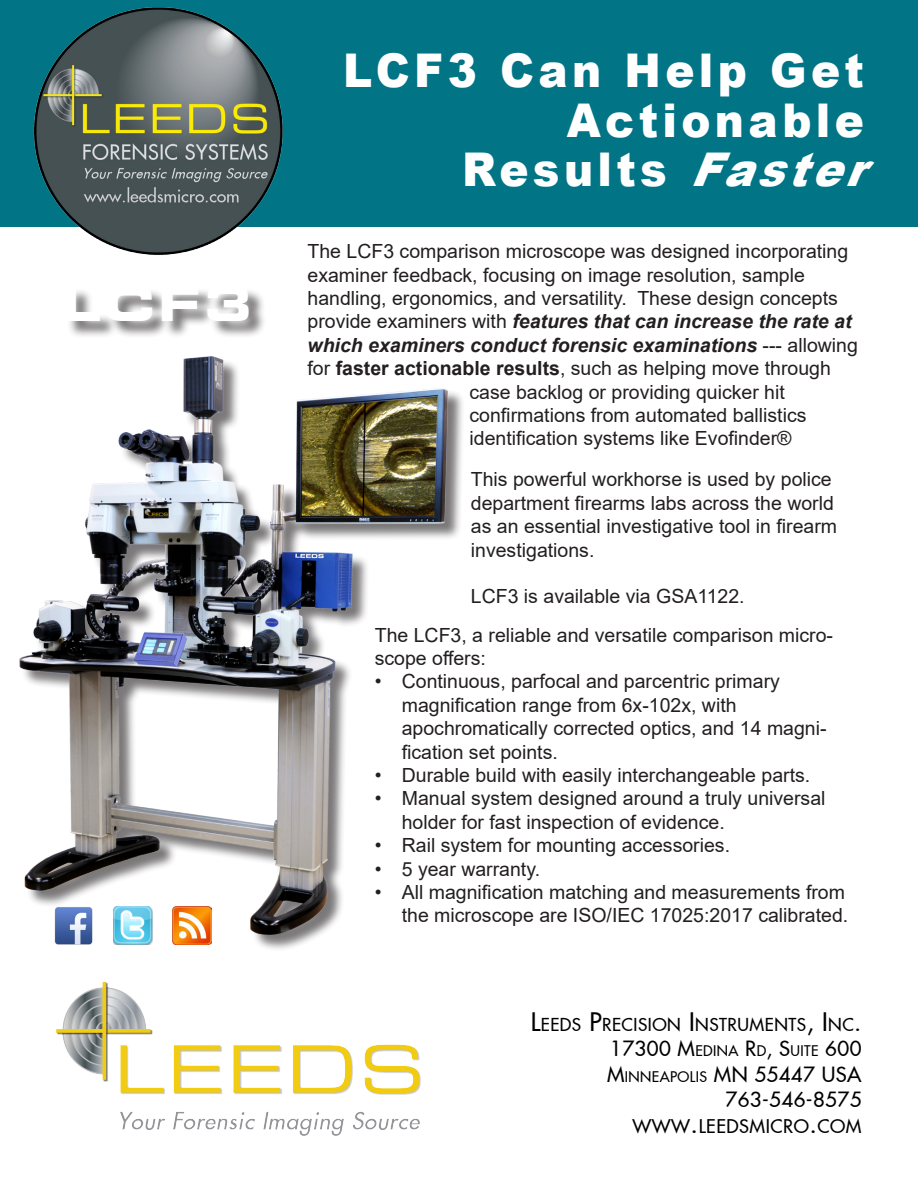
<style>
.page{position:relative;width:918px;height:1188px;background:#fff}
.page>*{position:absolute;margin:0;border:0;box-sizing:border-box;transform-origin:0 0}
.t1{font:48px "Eurostile Bold Extended Two";color:#fff}
.t2{font:900 46.5px "Arial";letter-spacing:.1em;color:#fff;scale:.94 1}
.t3{font:21px "Fusi Normal";letter-spacing:.02em;color:#000}
.t4{font:19.5px/23.4px "Arial";color:#231f20}
.t5{font:italic 700 19.5px "Arial";color:#231f20}
.t6{font:18.9px "Fusi Normal";letter-spacing:.03em;color:#000}
.t7{font:17.85px "Fusi Normal";letter-spacing:.03em;color:#000}
.s1{font-style:italic}
.s2{font-weight:400;font-style:normal}
.s3{font-weight:700}
.s4{font-size:25.5px}
.s5{font-size:14.7px}
.s6{font-size:27px}
</style>
<div class="page">
<img style="left:19px;top:356px;width:444px;height:593px">
<div style="left:0;top:0;width:918px;height:227px;background:#017486"></div>
<img style="left:113px;top:906px;width:39px;height:39px">
<img style="left:54px;top:906px;width:39px;height:39px">
<img style="left:173px;top:906px;width:38px;height:39px">
<div style="left:66px;top:288px;width:201px;height:51px;background:#231f20;opacity:.6"></div>
<img style="left:32px;top:4px;width:253px;height:251px">
<img style="left:56px;top:982px;width:365px;height:154px">
<h1 class="t1" style="left:62px;top:270px;width:192px">LCF3</h1>
<h2 class="t2" style="left:343px;top:37px;width:556px">LCF3 Can Help Get</h2>
<h2 class="t2" style="left:567px;top:86px;width:318px">Actionable</h2>
<h2 class="t2" style="left:462px;top:136px;width:457px">Results <span class="s1">Faster</span></h2>
<p class="t4" style="left:308px;top:240px;width:542px">The LCF3 comparison microscope was designed incorporating</p>
<p class="t4" style="left:308px;top:263px;width:499px">examiner feedback, focusing on image resolution, sample</p>
<p class="t4" style="left:308px;top:286px;width:532px">handling, ergonomics, and versatility. These design concepts</p>
<p class="t5" style="left:308px;top:309px;width:546px"><span class="s2">provide examiners with</span> features that can increase the rate at</p>
<p class="t5" style="left:308px;top:332px;width:552px">which examiners conduct forensic examinations <span class="s2">--- allowing</span></p>
<p class="t4" style="left:308px;top:357px;width:525px">for <span class="s3">faster actionable results</span>, such as helping move through</p>
<p class="t4" style="left:470px;top:380px;width:317px">case backlog or providing quicker hit</p>
<p class="t4" style="left:470px;top:403px;width:339px">confirmations from automated ballistics</p>
<p class="t4" style="left:470px;top:427px;width:324px">identification systems like Evofinder®</p>
<p class="t4" style="left:471px;top:468px;width:368px">This powerful workhorse is used by police department firearms labs across the world as an essential investigative tool in firearm investigations.</p>
<p class="t4" style="left:471px;top:585px;width:275px">LCF3 is available via GSA1122.</p>
<p class="t4" style="left:375px;top:623px;width:460px">The LCF3, a reliable and versatile comparison micro&shy;scope offers:</p>
<p class="t4" style="left:402px;top:670px;width:426px;text-indent:-27px">• Continuous, parfocal and parcentric primary magnification range from 6x-102x, with apochromatically corrected optics, and 14 magni&shy;fication set points.</p>
<p class="t4" style="left:375px;top:763px;width:437px">• Durable build with easily interchangeable parts.</p>
<p class="t4" style="left:402px;top:787px;width:425px;text-indent:-27px">• Manual system designed around a truly universal holder for fast inspection of evidence.</p>
<p class="t4" style="left:375px;top:834px;width:357px">• Rail system for mounting accessories.</p>
<p class="t4" style="left:375px;top:857px;width:167px">• 5 year warranty.</p>
<p class="t4" style="left:375px;top:880px;width:475px;text-align:right">• All magnification matching and measurements from the microscope are ISO/IEC 17025:2017 calibrated.</p>
<p class="t7" style="left:531px;top:1013px;width:332px"><span class="s4">L</span>EEDS <span class="s4">P</span>RECISION <span class="s4">I</span> NSTRUMENTS<span class="s4">, I</span> NC<span class="s4">.</span></p>
<p class="t3" style="left:610px;top:1035px;width:253px">17300 M<span class="s5">EDINA</span> R<span class="s5">D</span>, S<span class="s5">UITE</span> 600</p>
<p class="t3" style="left:607px;top:1061px;width:229px">M<span class="s5">INNEAPOLIS</span> MN 55447 USA</p>
<p class="t3" style="left:726px;top:1086px;width:137px">763-546-8575</p>
<p class="t6" style="left:632px;top:1114px;width:231px">WWW<span class="s6">.</span>LEEDSMICRO<span class="s6">.</span>COM</p>
</div>
